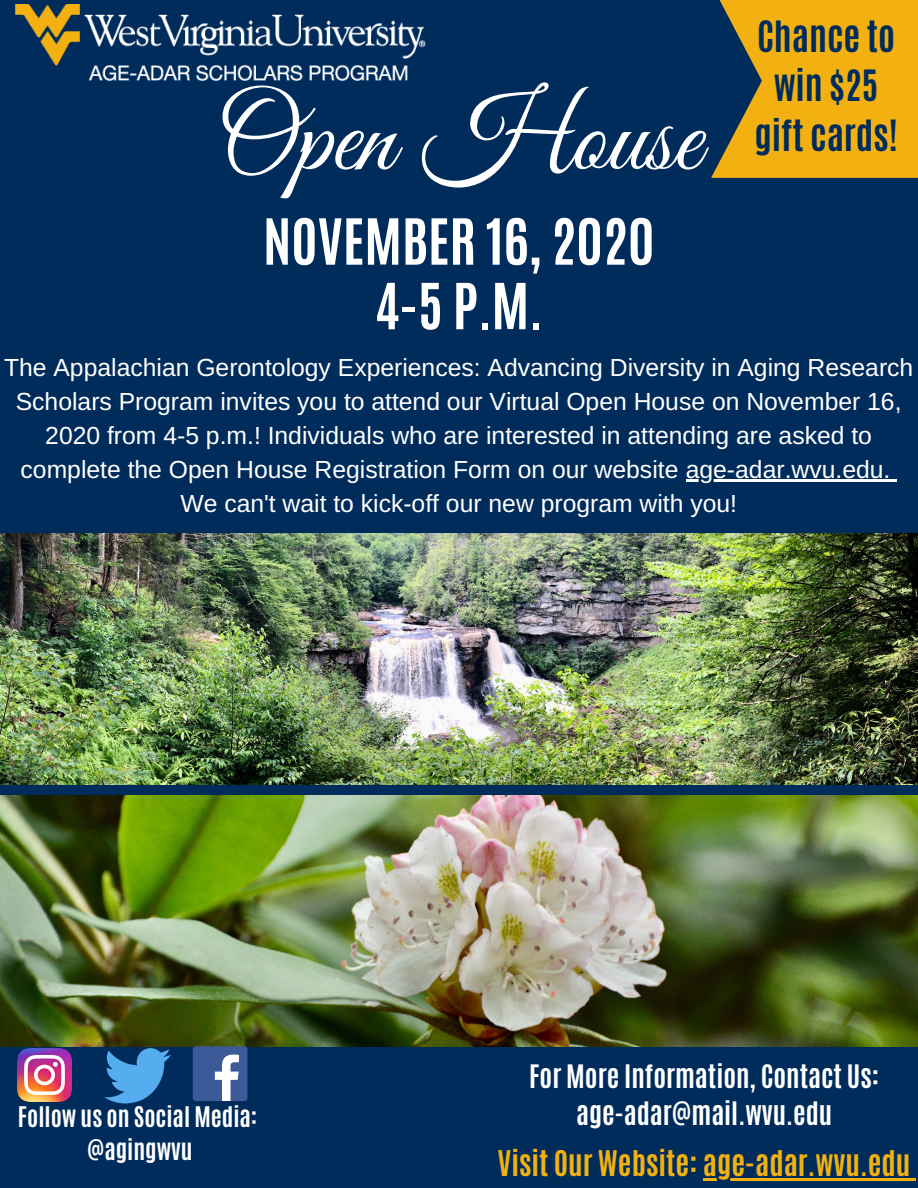
<style>
.page{position:relative;width:918px;height:1188px;background:#002c5c}
.page>*{position:absolute;margin:0;border:0;box-sizing:border-box;transform-origin:0 0}
.t1{font:108px "Great Vibes";color:#fff}
.t2{font:700 54px/64.5px "Antonio";color:#fff;text-align:center}
.t3{font:700 36px/49.5px "Antonio";color:#002c5c;text-align:center}
.t4{font:700 29.55px "Antonio";color:#f2b111}
.t5{font:700 27px/37.2px "Antonio";color:#fff;text-align:center}
.t6{font:24.75px/34px "Arimo";color:#fff;text-align:center}
.t7{font:700 23.7px/32.5px "Antonio";color:#fff;text-align:center}
</style>
<div class="page">
<img style="left:0;top:533px;width:918px;height:251px">
<img style="left:0;top:795px;width:918px;height:251px">
<img style="left:16px;top:5px;width:409px;height:75px">
<hr style="left:686px;top:480px;width:205px;height:2px;background:#fff">
<svg style="left:891px;top:480px;width:6px;height:2px"></svg>
<svg style="left:711px;top:0;width:207px;height:178px"></svg>
<img style="left:18px;top:1048px;width:54px;height:54px">
<div style="left:193px;top:1046px;width:54px;height:55px;background:#3d5a98;border-radius:3px"></div>
<svg style="left:215px;top:1055px;width:24px;height:46px"></svg>
<svg style="left:104px;top:1048px;width:67px;height:55px"></svg>
<hr style="left:703px;top:1178px;width:208px;height:3px;background:#f2b111">
<svg style="left:911px;top:1178px;width:5px;height:3px"></svg>
<h1 class="t1" style="left:217px;top:77px;width:485px">Open House</h1>
<h2 class="t2" style="left:263px;top:210px;width:393px">NOVEMBER 16, 2020<br>4-5 P.M.</h2>
<h3 class="t3" style="left:754px;top:12px;width:145px">Chance to win $25 gift cards!</h3>
<p class="t6" style="left:4px;top:350px;width:911px">The Appalachian Gerontology Experiences: Advancing Diversity in Aging Research Scholars Program invites you to attend our Virtual Open House on November 16, 2020 from 4-5 p.m.! Individuals who are interested in attending are asked to complete the Open House Registration Form on our website age-adar.wvu.edu.<br>We can't wait to kick-off our new program with you!</p>
<p class="t7" style="left:18px;top:1101px;width:241px">Follow us on Social Media: @agingwvu</p>
<p class="t5" style="left:529px;top:1058px;width:351px">For More Information, Contact Us: age-adar@mail.wvu.edu</p>
<p class="t4" style="left:497px;top:1142px;width:415px">Visit Our Website: age-adar.wvu.edu</p>
</div>
